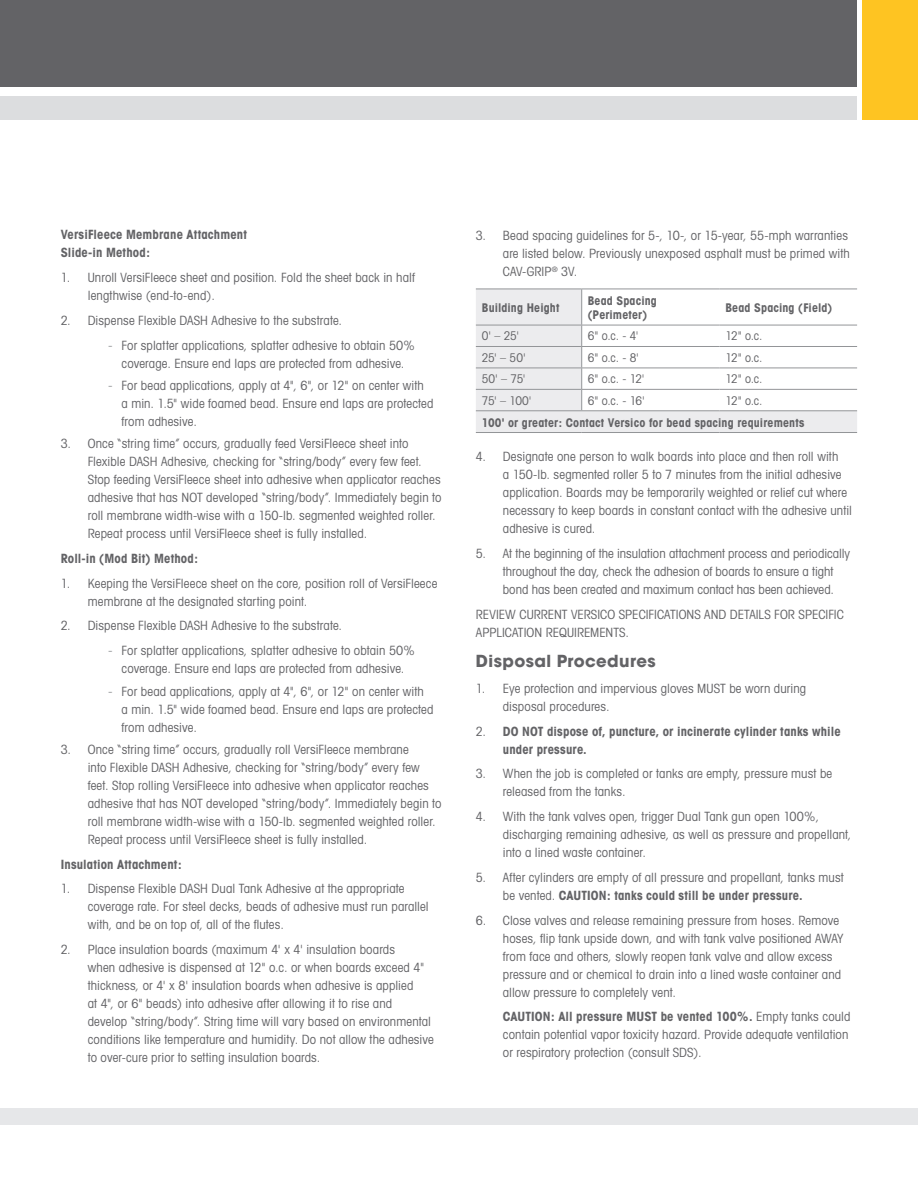
<style>
.page{position:relative;width:918px;height:1188px;background:#fff}
.page>*{position:absolute;margin:0;border:0;box-sizing:border-box;transform-origin:0 0}
.Body_Copy{font:700 16.5px "Avant Garde";letter-spacing:.025em;color:#636366}
.t1{font:condensed 12.75px/18px "Avant Garde";letter-spacing:.01em;color:#636366}
.t2{font:700 condensed 12.75px/18px "Avant Garde";letter-spacing:.01em;color:#636366}
.t3{font:700 condensed 12px/14.4px "Avant Garde";letter-spacing:.015em;color:#636366}
.t4{font:condensed 12px "Avant Garde";letter-spacing:-.05em;color:#636366}
.s1{font-size:13.5px;color:#939598}
.s2{font-weight:400}
.s3{font-weight:700}
</style>
<div class="page">
<div style="left:0;top:96px;width:856px;height:23px;background:#dcdddf"></div>
<div style="left:0;top:1108px;width:918px;height:17px;background:#e6e7e9"></div>
<svg style="left:476px;top:290px;width:381px;height:142px"></svg>
<hr style="left:476px;top:289px;width:106px;height:1px;background:#939598">
<hr style="left:582px;top:289px;width:137px;height:1px;background:#939598">
<hr style="left:581px;top:289px;width:1px;height:36px;background:#939598">
<hr style="left:719px;top:289px;width:138px;height:1px;background:#939598">
<hr style="left:476px;top:325px;width:106px;height:1px;background:#939598">
<hr style="left:582px;top:325px;width:137px;height:1px;background:#939598">
<hr style="left:719px;top:325px;width:138px;height:1px;background:#939598">
<hr style="left:476px;top:346px;width:106px;height:1px;background:#939598">
<hr style="left:582px;top:346px;width:137px;height:1px;background:#939598">
<hr style="left:719px;top:346px;width:138px;height:1px;background:#939598">
<hr style="left:476px;top:368px;width:106px;height:1px;background:#939598">
<hr style="left:582px;top:368px;width:137px;height:1px;background:#939598">
<hr style="left:719px;top:368px;width:138px;height:1px;background:#939598">
<hr style="left:476px;top:389px;width:106px;height:1px;background:#939598">
<hr style="left:582px;top:389px;width:137px;height:1px;background:#939598">
<svg style="left:581px;top:325px;width:1px;height:85px"></svg>
<hr style="left:719px;top:389px;width:138px;height:1px;background:#939598">
<hr style="left:476px;top:410px;width:106px;height:1px;background:#939598">
<hr style="left:582px;top:410px;width:137px;height:1px;background:#939598">
<hr style="left:719px;top:410px;width:138px;height:1px;background:#939598">
<hr style="left:476px;top:432px;width:106px;height:1px;background:#939598">
<hr style="left:582px;top:432px;width:137px;height:1px;background:#939598">
<hr style="left:719px;top:432px;width:138px;height:1px;background:#939598">
<div style="left:0;top:0;width:856px;height:87px;background:#636366"></div>
<div style="left:863px;top:0;width:55px;height:119px;background:#fec422"></div>
<p class="t2" style="left:61px;top:225px;width:188px">VersiFleece Membrane Attachment<br>Slide-in Method:</p>
<p class="t1" style="left:88px;top:268px;width:329px;text-indent:-27px">1. Unroll VersiFleece sheet and position. Fold the sheet back in half lengthwise (end-to-end).</p>
<p class="t1" style="left:61px;top:311px;width:283px">2. Dispense Flexible DASH Adhesive to the substrate.</p>
<p class="t1" style="left:108px;top:336px;width:308px;text-align:center"><span class="s1">-</span> For splatter applications, splatter adhesive to obtain 50% coverage. Ensure end laps are protected from adhesive.</p>
<p class="t1" style="left:122px;top:376px;width:314px;text-indent:-14px"><span class="s1">-</span> For bead applications, apply at 4", 6", or 12" on center with a min. 1.5" wide foamed bead. Ensure end laps are protected from adhesive.</p>
<p class="t1" style="left:88px;top:434px;width:355px;text-indent:-27px">3. Once “string time” occurs, gradually feed VersiFleece sheet into Flexible DASH Adhesive, checking for “string/body” every few feet.<br>Stop feeding VersiFleece sheet into adhesive when applicator reaches adhesive that has NOT developed “string/body”. Immediately begin to roll membrane width-wise with a 150-lb. segmented weighted roller.<br>Repeat process until VersiFleece sheet is fully installed.</p>
<p class="t2" style="left:61px;top:549px;width:139px">Roll-in (Mod Bit) Method:</p>
<p class="t1" style="left:88px;top:574px;width:351px;text-indent:-27px">1. Keeping the VersiFleece sheet on the core, position roll of VersiFleece membrane at the designated starting point.</p>
<p class="t1" style="left:61px;top:617px;width:283px">2. Dispense Flexible DASH Adhesive to the substrate.</p>
<p class="t1" style="left:108px;top:641px;width:308px;text-align:center"><span class="s1">-</span> For splatter applications, splatter adhesive to obtain 50% coverage. Ensure end laps are protected from adhesive.</p>
<p class="t1" style="left:122px;top:682px;width:314px;text-indent:-14px"><span class="s1">-</span> For bead applications, apply at 4", 6", or 12" on center with a min. 1.5" wide foamed bead. Ensure end laps are protected from adhesive.</p>
<p class="t1" style="left:88px;top:740px;width:355px;text-indent:-27px">3. Once “string time” occurs, gradually roll VersiFleece membrane<br>into Flexible DASH Adhesive, checking for “string/body” every few feet. Stop rolling VersiFleece into adhesive when applicator reaches adhesive that has NOT developed “string/body”. Immediately begin to roll membrane width-wise with a 150-lb. segmented weighted roller.<br>Repeat process until VersiFleece sheet is fully installed.</p>
<p class="t2" style="left:61px;top:855px;width:122px">Insulation Attachment:</p>
<p class="t1" style="left:88px;top:879px;width:343px;text-indent:-27px">1. Dispense Flexible DASH Dual Tank Adhesive at the appropriate coverage rate. For steel decks, beads of adhesive must run parallel with, and be on top of, all of the flutes.</p>
<p class="t1" style="left:88px;top:940px;width:348px;text-indent:-27px">2. Place insulation boards (maximum 4' x 4' insulation boards<br>when adhesive is dispensed at 12" o.c. or when boards exceed 4" thickness, or 4' x 8' insulation boards when adhesive is applied<br>at 4", or 6" beads) into adhesive after allowing it to rise and develop “string/body”. String time will vary based on environmental conditions like temperature and humidity. Do not allow the adhesive to over-cure prior to setting insulation boards.</p>
<p class="t1" style="left:503px;top:226px;width:349px;text-indent:-27px">3. Bead spacing guidelines for 5-, 10-, or 15-year, 55-mph warranties are listed below. Previously unexposed asphalt must be primed with<br>CAV-GRIP<sup>®</sup> 3V.</p>
<p class="t3" style="left:482px;top:300px;width:79px">Building Height</p>
<p class="t3" style="left:588px;top:293px;width:71px">Bead Spacing (Perimeter)</p>
<p class="t3" style="left:725px;top:300px;width:108px">Bead Spacing (Field)</p>
<p class="t4" style="left:482px;top:329px;width:39px">0' – 25'</p>
<p class="t4" style="left:588px;top:329px;width:52px">6" o.c. - 4'</p>
<p class="t4" style="left:725px;top:329px;width:38px">12" o.c.</p>
<p class="t4" style="left:482px;top:350px;width:45px">25' – 50'</p>
<p class="t4" style="left:588px;top:350px;width:53px">6" o.c. - 8'</p>
<p class="t4" style="left:725px;top:350px;width:38px">12" o.c.</p>
<p class="t4" style="left:482px;top:372px;width:45px">50' – 75'</p>
<p class="t4" style="left:588px;top:372px;width:58px">6" o.c. - 12'</p>
<p class="t4" style="left:725px;top:372px;width:38px">12" o.c.</p>
<p class="t4" style="left:482px;top:393px;width:51px">75' – 100'</p>
<p class="t4" style="left:588px;top:393px;width:59px">6" o.c. - 16'</p>
<p class="t4" style="left:725px;top:393px;width:38px">12" o.c.</p>
<p class="t3" style="left:482px;top:415px;width:324px">100' or greater: Contact Versico for bead spacing requirements</p>
<p class="t1" style="left:503px;top:447px;width:351px;text-indent:-27px">4. Designate one person to walk boards into place and then roll with<br>a 150-lb. segmented roller 5 to 7 minutes from the initial adhesive application. Boards may be temporarily weighted or relief cut where necessary to keep boards in constant contact with the adhesive until adhesive is cured.</p>
<p class="t1" style="left:503px;top:544px;width:349px;text-indent:-27px">5. At the beginning of the insulation attachment process and periodically throughout the day, check the adhesion of boards to ensure a tight bond has been created and maximum contact has been achieved.</p>
<p class="t1" style="left:476px;top:605px;width:370px">REVIEW CURRENT VERSICO SPECIFICATIONS AND DETAILS FOR SPECIFIC<br>APPLICATION REQUIREMENTS.</p>
<p class="Body_Copy" style="left:476px;top:650px;width:181px">Disposal Procedures</p>
<p class="t1" style="left:503px;top:679px;width:305px;text-indent:-27px">1. Eye protection and impervious gloves MUST be worn during disposal procedures.</p>
<p class="t2" style="left:503px;top:722px;width:339px;text-indent:-27px"><span class="s2">2.</span> DO NOT dispose of, puncture, or incinerate cylinder tanks while under pressure.</p>
<p class="t1" style="left:503px;top:765px;width:331px;text-indent:-27px">3. When the job is completed or tanks are empty, pressure must be released from the tanks.</p>
<p class="t1" style="left:503px;top:807px;width:350px;text-indent:-27px">4. With the tank valves open, trigger Dual Tank gun open 100%, discharging remaining adhesive, as well as pressure and propellant, into a lined waste container.</p>
<p class="t1" style="left:503px;top:868px;width:342px;text-indent:-27px">5. After cylinders are empty of all pressure and propellant, tanks must be vented. <span class="s3">CAUTION: tanks could still be under pressure.</span></p>
<p class="t1" style="left:503px;top:911px;width:342px;text-indent:-27px">6. Close valves and release remaining pressure from hoses. Remove hoses, flip tank upside down, and with tank valve positioned AWAY from face and others, slowly reopen tank valve and allow excess pressure and or chemical to drain into a lined waste container and allow pressure to completely vent.</p>
<p class="t1" style="left:503px;top:1008px;width:349px"><span class="s3">CAUTION: All pressure MUST be vented 100%.</span> Empty tanks could contain potential vapor toxicity hazard. Provide adequate ventilation or respiratory protection (consult SDS).</p>
</div>
